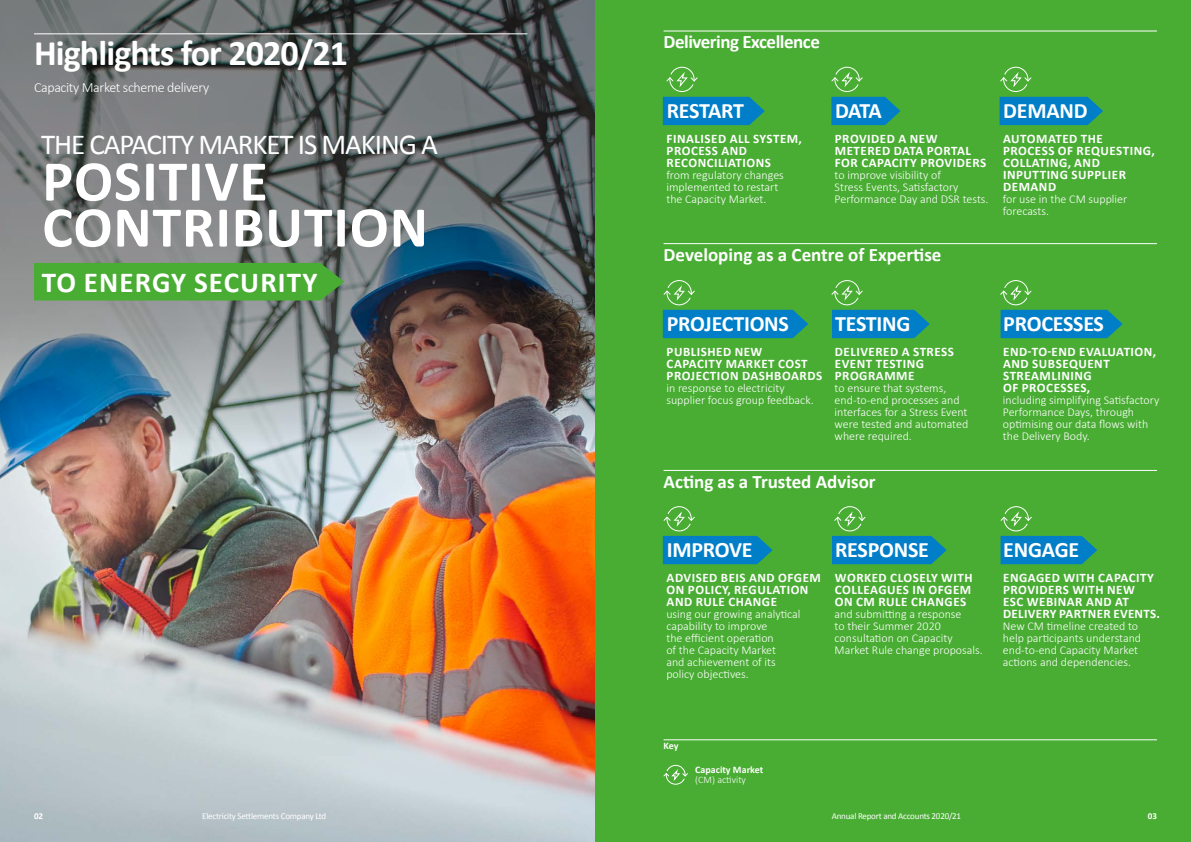
<style>
.page{position:relative;width:1191px;height:842px;background:#fff}
.page>*{position:absolute;margin:0;border:0;box-sizing:border-box;transform-origin:0 0}
.t1{font:700 58px/46px "Calibri";letter-spacing:.015em;color:#fff}
.t2{font:700 36px "Calibri";letter-spacing:-.025em;color:#fff}
.t3{font:29.1px "Calibri";letter-spacing:-.04em;color:#fff}
.t4{font:700 29.1px "Calibri";letter-spacing:.04em;color:#fff}
.t5{font:700 22px "Calibri";letter-spacing:-.01em;color:#fff}
.t6{font:700 19px "Calibri";color:#fff}
.t7{font:700 19px "Calibri";letter-spacing:-.025em;color:#fff}
.t8{font:300 14px "Calibri";letter-spacing:-.025em;color:#fff}
.t9{font:700 13px/12px "Calibri";letter-spacing:.04em;color:#fff}
.t10{font:300 12px/12px "Calibri";color:#fff}
.t11{font:700 10px "Calibri";color:#fff}
.t12{font:300 10px "Calibri";color:#fff}
.t13{font:9px "Calibri";letter-spacing:-.025em;color:#fff}
.t14{font:700 9px "Calibri";color:#fff}
</style>
<div class="page">
<img style="left:0;top:448px;width:595px;height:394px">
<img style="left:0;top:0;width:595px;height:448px">
<div style="left:595px;top:0;width:596px;height:842px;background:#49ad33"></div>
<hr style="left:663px;top:31px;width:494px;height:1px;background:#fff">
<svg style="left:999px;top:66px;width:104px;height:59px"></svg>
<svg style="left:831px;top:66px;width:69px;height:59px"></svg>
<svg style="left:663px;top:66px;width:101px;height:59px"></svg>
<hr style="left:663px;top:243px;width:494px;height:1px;background:#fff">
<svg style="left:831px;top:280px;width:98px;height:58px"></svg>
<svg style="left:1000px;top:280px;width:122px;height:58px"></svg>
<svg style="left:662px;top:280px;width:146px;height:58px"></svg>
<hr style="left:663px;top:470px;width:494px;height:1px;background:#fff">
<svg style="left:832px;top:506px;width:114px;height:58px"></svg>
<svg style="left:1000px;top:506px;width:97px;height:58px"></svg>
<svg style="left:662px;top:506px;width:110px;height:58px"></svg>
<hr style="left:663px;top:739px;width:494px;height:1px;background:#fff">
<svg style="left:663px;top:765px;width:25px;height:20px"></svg>
<div style="left:34px;top:263px;width:310px;height:37px;background:#49ad33"></div>
<hr style="left:34px;top:34px;width:493px;height:1px;background:#fff">
<h2 class="t2" style="left:34px;top:31px;width:315px">Highlights for 2020/21</h2>
<p class="t8" style="left:34px;top:79px;width:177px">Capacity Market scheme delivery</p>
<h3 class="t3" style="left:41px;top:127px;width:398px">THE CAPACITY MARKET IS MAKING A</h3>
<h1 class="t1" style="left:42px;top:155px;width:387px">POSITIVE<br>CONTRIBUTION</h1>
<h3 class="t4" style="left:42px;top:264px;width:277px">TO ENERGY SECURITY</h3>
<h3 class="t7" style="left:663px;top:30px;width:158px">Delivering Excellence</h3>
<h3 class="t5" style="left:667px;top:97px;width:79px">RESTART</h3>
<p class="t9" style="left:666px;top:132px;width:137px">FINALISED ALL SYSTEM,<br>PROCESS AND<br>RECONCILIATIONS</p>
<p class="t10" style="left:666px;top:169px;width:119px">from regulatory changes implemented to restart the Capacity Market.</p>
<h3 class="t5" style="left:835px;top:97px;width:48px">DATA</h3>
<p class="t9" style="left:835px;top:132px;width:153px">PROVIDED A NEW<br>METERED DATA PORTAL<br>FOR CAPACITY PROVIDERS</p>
<p class="t10" style="left:834px;top:169px;width:155px">to improve visibility of<br>Stress Events, Satisfactory<br>Performance Day and DSR tests.</p>
<h3 class="t6" style="left:663px;top:243px;width:279px">Developing as a Centre of Expertise</h3>
<h3 class="t5" style="left:1003px;top:97px;width:86px">DEMAND</h3>
<p class="t9" style="left:1003px;top:132px;width:153px">AUTOMATED THE<br>PROCESS OF REQUESTING,<br>COLLATING, AND<br>INPUTTING SUPPLIER<br>DEMAND</p>
<p class="t10" style="left:1003px;top:193px;width:126px">for use in the CM supplier forecasts.</p>
<h3 class="t5" style="left:667px;top:310px;width:124px">PROJECTIONS</h3>
<p class="t9" style="left:666px;top:345px;width:157px">PUBLISHED NEW<br>CAPACITY MARKET COST<br>PROJECTION DASHBOARDS</p>
<p class="t10" style="left:666px;top:382px;width:149px">in response to electricity supplier focus group feedback.</p>
<h3 class="t5" style="left:835px;top:310px;width:77px">TESTING</h3>
<p class="t9" style="left:835px;top:345px;width:121px">DELIVERED A STRESS<br>EVENT TESTING<br>PROGRAMME</p>
<p class="t10" style="left:834px;top:382px;width:135px">to ensure that systems, end-to-end processes and interfaces for a Stress Event were tested and automated where required.</p>
<h3 class="t6" style="left:663px;top:470px;width:214px">Acting as a Trusted Advisor</h3>
<h3 class="t5" style="left:667px;top:536px;width:87px">IMPROVE</h3>
<p class="t9" style="left:666px;top:571px;width:156px">ADVISED BEIS AND OFGEM<br>ON POLICY, REGULATION<br>AND RULE CHANGE</p>
<p class="t10" style="left:666px;top:608px;width:136px">using our growing analytical capability to improve<br>the efficient operation<br>of the Capacity Market<br>and achievement of its policy objectives.</p>
<h3 class="t5" style="left:835px;top:536px;width:95px">RESPONSE</h3>
<p class="t9" style="left:835px;top:571px;width:139px;text-align:justify">WORKED CLOSELY WITH COLLEAGUES IN OFGEM ON CM RULE CHANGES</p>
<p class="t10" style="left:834px;top:608px;width:150px">and submitting a response<br>to their Summer 2020 consultation on Capacity<br>Market Rule change proposals.</p>
<h3 class="t5" style="left:1003px;top:310px;width:102px">PROCESSES</h3>
<p class="t9" style="left:1003px;top:345px;width:154px">END-TO-END EVALUATION,<br>AND SUBSEQUENT<br>STREAMLINING<br>OF PROCESSES,</p>
<p class="t10" style="left:1003px;top:394px;width:158px">including simplifying Satisfactory<br>Performance Days, through optimising our data flows with the Delivery Body.</p>
<h3 class="t5" style="left:1003px;top:536px;width:77px">ENGAGE</h3>
<p class="t9" style="left:1003px;top:571px;width:158px">ENGAGED WITH CAPACITY<br>PROVIDERS WITH NEW<br>ESC WEBINAR AND AT<br>DELIVERY PARTNER EVENTS.</p>
<p class="t10" style="left:1003px;top:620px;width:140px">New CM timeline created to help participants understand end-to-end Capacity Market actions and dependencies.</p>
<p class="t11" style="left:663px;top:739px;width:16px">Key</p>
<p class="t11" style="left:695px;top:763px;width:69px">Capacity Market</p>
<p class="t12" style="left:695px;top:773px;width:52px">(CM) activity</p>
<p class="t14" style="left:34px;top:811px;width:11px">02</p>
<p class="t13" style="left:202px;top:811px;width:125px">Electricity Settlements Company Ltd</p>
<p class="t13" style="left:831px;top:811px;width:131px">Annual Report and Accounts 2020/21</p>
<p class="t14" style="left:1147px;top:811px;width:11px">03</p>
</div>
